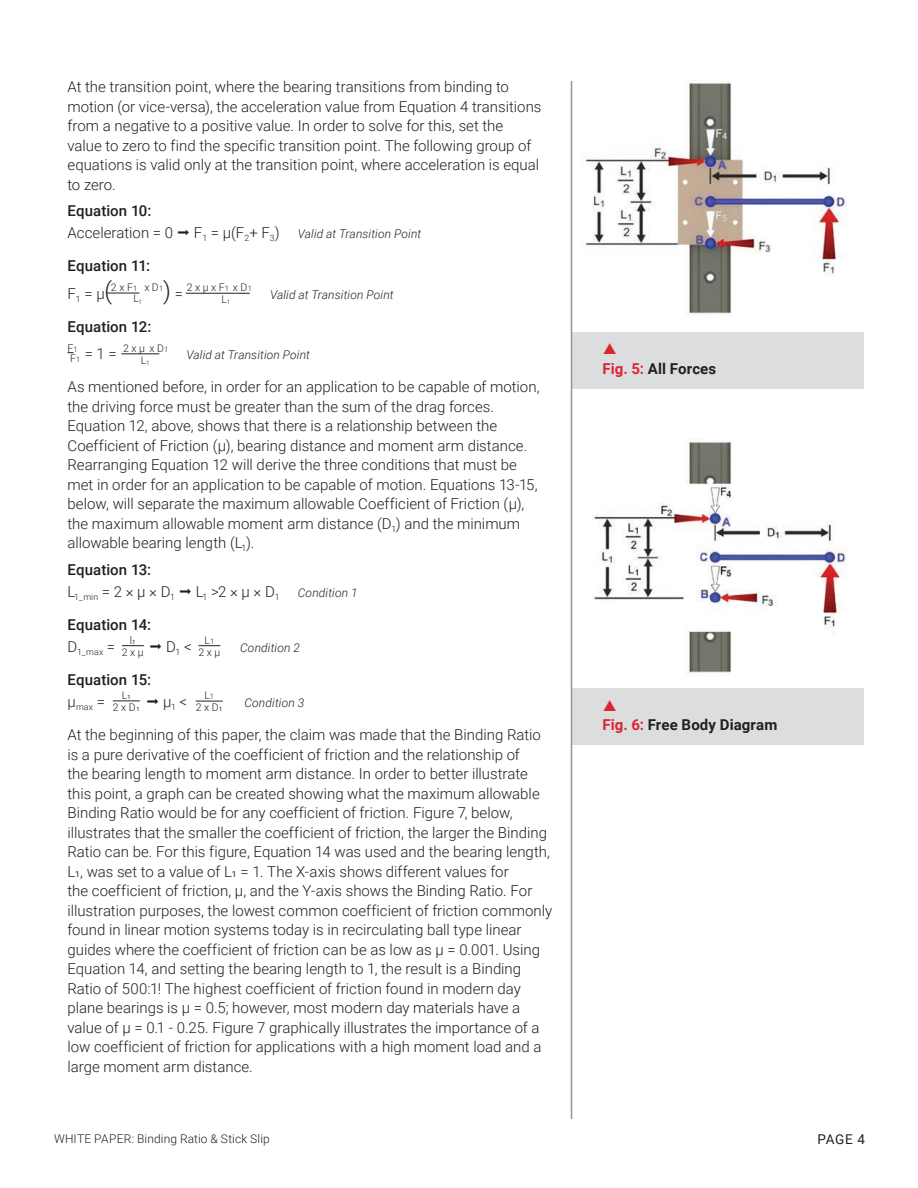
<style>
.page{position:relative;width:918px;height:1188px;background:#fff}
.page>*{position:absolute;margin:0;border:0;box-sizing:border-box;transform-origin:0 0}
.text-basic{font:300 24px "Roboto";color:#231f20}
.text-basic-2{font:300 15px/19.5px "Roboto";color:#231f20}
.text-Subhead{font:500 15px "Roboto";letter-spacing:.005em;color:#231f20}
.Figures_Left{font:700 15px "Roboto";letter-spacing:.01em;color:#231f20}
.text-italic-space_af{font:300 15px "Roboto";color:#231f20}
.t1{font:13.5px "Roboto";color:#231f20}
.text-italic-space_af-2{font:italic 300 12px "Roboto";letter-spacing:.015em;color:#231f20}
.text-basic-3{font:italic 300 12px "Roboto";letter-spacing:.01em;color:#231f20}
.t2{font:300 12px "Roboto";letter-spacing:.01em;color:#231f20}
.text-basic-4{font:300 10.5px/12px "Roboto";color:#231f20;text-align:center}
.text-italic-space_af-3{font:300 8.7px "Roboto";letter-spacing:.025em;color:#231f20}
.s1{font-style:normal;font-size:15px}
.s2{font-size:24px}
.s3{font-size:7.5px}
.s4{font-size:15px}
.s5{font-size:6.15px}
.s6{font-style:italic;font-size:7.5px}
.s7{font-style:italic}
.s8{color:#da2630}
</style>
<div class="page">
<hr style="left:107px;top:293px;width:32px;height:1px;background:#231f20">
<hr style="left:186px;top:293px;width:64px;height:1px;background:#231f20">
<hr style="left:122px;top:353px;width:37px;height:1px;background:#231f20">
<svg style="left:122px;top:645px;width:22px;height:1px"></svg>
<svg style="left:198px;top:645px;width:22px;height:1px"></svg>
<svg style="left:113px;top:701px;width:27px;height:1px"></svg>
<svg style="left:196px;top:701px;width:27px;height:1px"></svg>
<div style="left:572px;top:332px;width:292px;height:56px;background:#dcdddf"></div>
<div style="left:572px;top:688px;width:292px;height:57px;background:#dcdddf"></div>
<img style="left:582px;top:81px;width:264px;height:233px">
<img style="left:593px;top:440px;width:253px;height:233px">
<hr style="left:571px;top:81px;width:1px;height:1038px;background:#939598">
<p class="text-basic-2" style="left:68px;top:77px;width:475px">At the transition point, where the bearing transitions from binding to motion (or vice-versa), the acceleration value from Equation 4 transitions from a negative to a positive value. In order to solve for this, set the value to zero to find the specific transition point. The following group of equations is valid only at the transition point, where acceleration is equal to zero.</p>
<p class="text-Subhead" style="left:68px;top:200px;width:85px">Equation 10:</p>
<p class="text-italic-space_af" style="left:68px;top:222px;width:107px">Acceleration = 0</p>
<p class="text-italic-space_af-2" style="left:194px;top:226px;width:229px"><span class="s1">F</span><sub>1</sub> <span class="s1">= µ(F</span><sub>2</sub><span class="s1">+ F</span><sub>3</sub><span class="s1">)</span> Valid at Transition Point</p>
<p class="text-Subhead" style="left:68px;top:255px;width:84px">Equation 11:</p>
<p class="text-basic-2" style="left:68px;top:283px;width:46px">F<sub>1</sub> = µ<span class="s2">(</span></p>
<p class="text-basic-4" style="left:133px;top:282px;width:10px;line-height:10.5px;text-align:left;text-indent:-22px">2 x F<span class="s3">1<br></span>L<sub>1</sub></p>
<p class="text-basic-4" style="left:144px;top:281px;width:20px">x D<span class="s3">1</span></p>
<p class="text-basic" style="left:163px;top:273px;width:21px">) <span class="s4">=</span></p>
<p class="text-basic-4" style="left:222px;top:281px;width:32px;text-align:left;text-indent:-35px">2 x µ x F<span class="s3">1</span> x D<span class="s3">1<br></span>L<span class="s5">1</span></p>
<p class="text-basic-3" style="left:270px;top:286px;width:125px">Valid at Transition Point</p>
<p class="text-Subhead" style="left:68px;top:316px;width:85px">Equation 12:</p>
<p class="text-basic-4" style="left:68px;top:342px;width:12px">F<span class="s3">1</span></p>
<p class="text-basic-2" style="left:70px;top:344px;width:48px"><sub>F</sub><sub>1</sub> = 1 =</p>
<p class="text-basic-4" style="left:141px;top:342px;width:10px;text-align:left;text-indent:-18px">2 x µ<br>L<span class="s5">1</span></p>
<p class="text-basic-4" style="left:150px;top:342px;width:20px">x D<span class="s6">1</span></p>
<p class="text-basic-3" style="left:187px;top:347px;width:125px">Valid at Transition Point</p>
<p class="text-basic-2" style="left:68px;top:377px;width:474px">As mentioned before, in order for an application to be capable of motion, the driving force must be greater than the sum of the drag forces.<br>Equation 12, above, shows that there is a relationship between the Coefficient of Friction (μ), bearing distance and moment arm distance.<br>Rearranging Equation 12 will derive the three conditions that must be met in order for an application to be capable of motion. Equations 13-15, below, will separate the maximum allowable Coefficient of Friction (μ), the maximum allowable moment arm distance (D<sub>1</sub>) and the minimum allowable bearing length (L<sub>1</sub>).</p>
<p class="text-Subhead" style="left:68px;top:559px;width:85px">Equation 13:</p>
<p class="text-italic-space_af" style="left:68px;top:581px;width:109px">L<sub>1_min</sub> = 2 × µ × D<sub>1</sub></p>
<p class="text-italic-space_af-2" style="left:196px;top:584px;width:163px"><span class="s1">L</span><sub>1</sub> <span class="s1">&gt;2 × µ × D</span><sub>1</sub> Condition 1</p>
<p class="text-Subhead" style="left:68px;top:614px;width:85px">Equation 14:</p>
<p class="text-italic-space_af-3" style="left:68px;top:646px;width:49px"><sup>D</sup>1_max <sup>=</sup></p>
<p class="text-basic-4" style="left:122px;top:633px;width:23px">l<span class="s7">1<br></span>2 x µ</p>
<p class="text-italic-space_af" style="left:166px;top:636px;width:27px">D<sub>1</sub> &lt;</p>
<p class="text-basic-4" style="left:198px;top:633px;width:23px">L<span class="s3">1<br></span>2 x µ</p>
<p class="text-italic-space_af-2" style="left:240px;top:639px;width:61px">Condition 2</p>
<p class="text-Subhead" style="left:68px;top:669px;width:85px">Equation 15:</p>
<p class="text-italic-space_af-3" style="left:68px;top:701px;width:39px"><sup>µ</sup>max <sup>=</sup></p>
<p class="text-basic-4" style="left:113px;top:689px;width:28px">L1<br>2 x D1</p>
<p class="text-italic-space_af" style="left:163px;top:691px;width:26px">µ<sub>1</sub> &lt;</p>
<p class="text-basic-4" style="left:196px;top:689px;width:28px">L<span class="s3">1<br></span>2 x D1</p>
<p class="text-italic-space_af-2" style="left:244px;top:695px;width:61px">Condition 3</p>
<p class="text-basic-2" style="left:68px;top:725px;width:486px">At the beginning of this paper, the claim was made that the Binding Ratio is a pure derivative of the coefficient of friction and the relationship of<br>the bearing length to moment arm distance. In order to better illustrate this point, a graph can be created showing what the maximum allowable Binding Ratio would be for any coefficient of friction. Figure 7, below, illustrates that the smaller the coefficient of friction, the larger the Binding Ratio can be. For this figure, Equation 14 was used and the bearing length, L1, was set to a value of L1 = 1. The X-axis shows different values for<br>the coefficient of friction, μ, and the Y-axis shows the Binding Ratio. For illustration purposes, the lowest common coefficient of friction commonly found in linear motion systems today is in recirculating ball type linear guides where the coefficient of friction can be as low as μ = 0.001. Using Equation 14, and setting the bearing length to 1, the result is a Binding Ratio of 500:1! The highest coefficient of friction found in modern day plane bearings is μ = 0.5; however, most modern day materials have a value of μ = 0.1 - 0.25. Figure 7 graphically illustrates the importance of a low coefficient of friction for applications with a high moment load and a large moment arm distance.</p>
<p class="Figures_Left" style="left:602px;top:358px;width:115px"><span class="s8">Fig. 5:</span> All Forces</p>
<p class="Figures_Left" style="left:602px;top:715px;width:177px"><span class="s8">Fig. 6:</span> Free Body Diagram</p>
<p class="t2" style="left:54px;top:1130px;width:217px">WHITE PAPER: Binding Ratio &amp; Stick Slip</p>
<p class="t1" style="left:818px;top:1130px;width:49px">PAGE 4</p>
</div>
